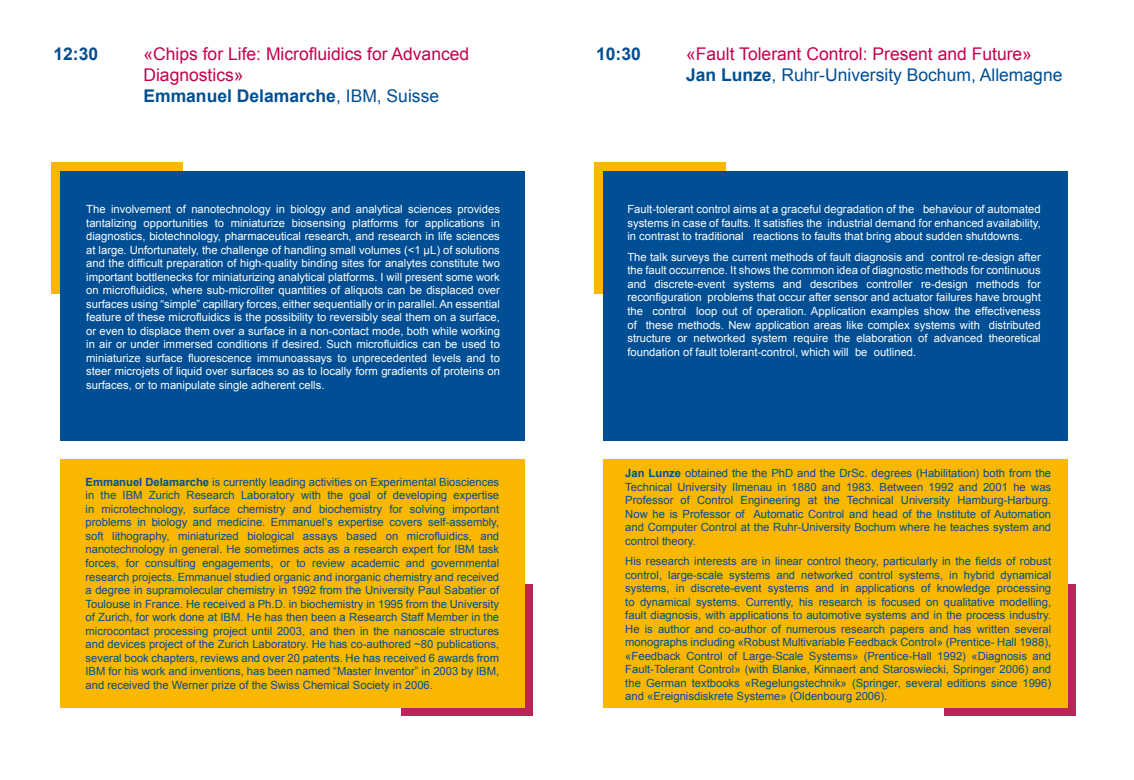
<style>
.page{position:relative;width:1134px;height:780px;background:#fff}
.page>*{position:absolute;margin:0;border:0;box-sizing:border-box;transform-origin:0 0}
.t1{font:17.5px "Arial";color:#c5004f}
.t2{font:17.5px "Arial";color:#004e93}
.t3{font:700 17.5px "Arial";color:#004e93}
.t4{font:11.25px/13.5px "Arial";color:#004e93;text-align:justify}
.t5{font:11.25px/13.5px "Arial";color:#fff;text-align:justify}
.s1{font-weight:400}
.s2{font-weight:700}
</style>
<div class="page">
<div style="left:52px;top:162px;width:131px;height:131px;background:#f9b700"></div>
<div style="left:402px;top:584px;width:131px;height:131px;background:#ba2457"></div>
<div style="left:61px;top:459px;width:464px;height:248px;background:#f9b700"></div>
<div style="left:61px;top:171px;width:464px;height:269px;background:#004e93"></div>
<div style="left:594px;top:162px;width:131px;height:131px;background:#f9b700"></div>
<div style="left:944px;top:584px;width:131px;height:131px;background:#ba2457"></div>
<div style="left:603px;top:459px;width:464px;height:248px;background:#f9b700"></div>
<div style="left:603px;top:171px;width:464px;height:269px;background:#004e93"></div>
<p class="t3" style="left:53px;top:44px;width:46px">12:30</p>
<p class="t1" style="left:143px;top:44px;width:327px">«Chips for Life: Microfluidics for Advanced</p>
<p class="t1" style="left:143px;top:65px;width:102px">Diagnostics»</p>
<p class="t3" style="left:143px;top:86px;width:297px">Emmanuel Delamarche<span class="s1">, IBM, Suisse</span></p>
<p class="t5" style="left:86px;top:203px;width:415px">The involvement of nanotechnology in biology and analytical sciences provides tantalizing opportunities to miniaturize biosensing platforms for applications in diagnostics, biotechnology, pharmaceutical research, and research in life sciences at large. Unfortunately, the challenge of handling small volumes (&lt;1 µL) of solutions and the difficult preparation of high-quality binding sites for analytes constitute two important bottlenecks for miniaturizing analytical platforms. I will present some work on microfluidics, where sub-microliter quantities of aliquots can be displaced over surfaces using “simple” capillary forces, either sequentially or in parallel. An essential feature of these microfluidics is the possibility to reversibly seal them on a surface, or even to displace them over a surface in a non-contact mode, both while working in air or under immersed conditions if desired. Such microfluidics can be used to miniaturize surface fluorescence immunoassays to unprecedented levels and to steer microjets of liquid over surfaces so as to locally form gradients of proteins on surfaces, or to manipulate single adherent cells.</p>
<p class="t4" style="left:86px;top:475px;width:415px"><span class="s2">Emmanuel Delamarche</span> is currently leading activities on Experimental Biosciences in the IBM Zurich Research Laboratory with the goal of developing expertise in microtechnology, surface chemistry and biochemistry for solving important problems in biology and medicine. Emmanuel’s expertise covers self-assembly, soft lithography, miniaturized biological assays based on microfluidics, and nanotechnology in general. He sometimes acts as a research expert for IBM task forces, for consulting engagements, or to review academic and governmental research projects. Emmanuel studied organic and inorganic chemistry and received a degree in supramolecular chemistry in 1992 from the University Paul Sabatier of Toulouse in France. He received a Ph.D. in biochemistry in 1995 from the University of Zurich, for work done at IBM. He has then been a Research Staff Member in the microcontact processing project until 2003, and then in the nanoscale structures and devices project of the Zurich Laboratory. He has co-authored ~80 publications, several book chapters, reviews and over 20 patents. He has received 6 awards from IBM for his work and inventions, has been named “Master Inventor” in 2003 by IBM, and received the Werner prize of the Swiss Chemical Society in 2006.</p>
<p class="t3" style="left:596px;top:44px;width:46px">10:30</p>
<p class="t1" style="left:686px;top:44px;width:347px">«Fault Tolerant Control: Present and Future»</p>
<p class="t2" style="left:686px;top:65px;width:378px"><span class="s2">Jan Lunze</span>, Ruhr-University Bochum, Allemagne</p>
<p class="t5" style="left:627px;top:203px;width:415px">Fault-tolerant control aims at a graceful degradation of the behaviour of automated systems in case of faults. It satisfies the industrial demand for enhanced availability, in contrast to traditional reactions to faults that bring about sudden shutdowns.</p>
<p class="t5" style="left:627px;top:250px;width:415px">The talk surveys the current methods of fault diagnosis and control re-design after the fault occurrence. It shows the common idea of diagnostic methods for continuous and discrete-event systems and describes controller re-design methods for reconfiguration problems that occur after sensor and actuator failures have brought the control loop out of operation. Application examples show the effectiveness of these methods. New application areas like complex systems with distributed structure or networked system require the elaboration of advanced theoretical foundation of fault tolerant-control, which will be outlined.</p>
<p class="t4" style="left:625px;top:466px;width:427px"><span class="s2">Jan Lunze</span> obtained the the PhD and the DrSc. degrees (Habilitation) both from the Technical University Ilmenau in 1880 and 1983. Between 1992 and 2001 he was Professor of Control Engineering at the Technical University Hamburg-Harburg.<br>Now he is Professor of Automatic Control and head of the Institute of Automation and Computer Control at the Ruhr-University Bochum where he teaches system and control theory.</p>
<p class="t4" style="left:625px;top:554px;width:427px">His research interests are in linear control theory, particularly in the fields of robust control, large-scale systems and networked control systems, in hybrid dynamical systems, in discrete-event systems and in applications of knowledge processing to dynamical systems. Currently, his research is focused on qualitative modelling, fault diagnosis, with applications to automotive systems and in the process industry.<br>He is author and co-author of numerous research papers and has written several monographs including «Robust Multivariable Feedback Control» (Prentice- Hall 1988), «Feedback Control of Large-Scale Systems» (Prentice-Hall 1992) «Diagnosis and Fault-Tolerant Control» (with Blanke, Kinnaert and Staroswiecki, Springer 2006) and the German textbooks «Regelungstechnik» (Springer, several editions since 1996) and «Ereignisdiskrete Systeme» (Oldenbourg 2006).</p>
</div>
